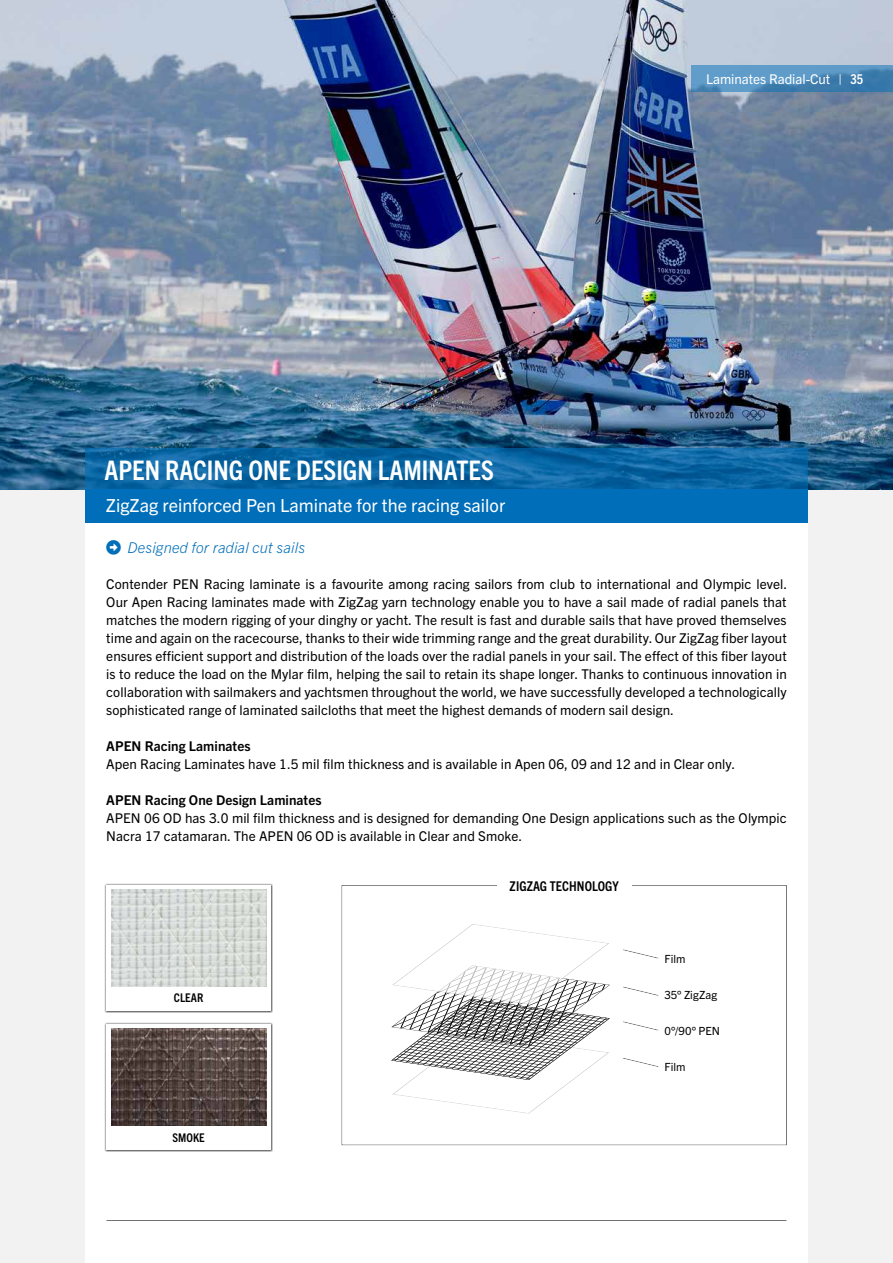
<style>
.page{position:relative;width:893px;height:1263px;background:#f2f2f2}
.page>*{position:absolute;margin:0;border:0;box-sizing:border-box;transform-origin:0 0}
.t1{font:700 condensed 27px "Trade Gothic Next LT Pro";color:#fff}
.t2{font:18px "Trade Gothic Next LT Pro";color:#fff}
.t3{font:italic 300 15px "Trade Gothic Next LT Pro";letter-spacing:.01em;color:#006eb8}
.t4{font:13.5px/18px "Trade Gothic Next LT Pro";letter-spacing:.005em;color:#000;text-align:justify}
.t5{font:700 13.5px "Trade Gothic Next LT Pro";letter-spacing:.005em;color:#000}
.t6{font:13.5px "Trade Gothic Next LT Pro";color:#fff}
.t7{font:700 condensed 13.5px "Trade Gothic Next LT Pro";letter-spacing:.005em;color:#000}
.t8{font:700 condensed 12px "Trade Gothic Next LT Pro";color:#000}
.t9{font:11.25px "Trade Gothic Next LT Pro";letter-spacing:.005em;color:#000}
.s1{font-weight:700;font-stretch:condensed}
</style>
<div class="page">
<div style="left:85px;top:134px;width:723px;height:1129px;background:#fff"></div>
<img style="left:0;top:0;width:893px;height:489px">
<div style="left:85px;top:489px;width:723px;height:34px;background:#006eb8"></div>
<svg style="left:85px;top:449px;width:723px;height:40px;background:#0b66a3"></svg>
<hr style="left:106px;top:1218px;width:681px;height:4px;background:#000;opacity:.75">
<div style="left:341px;top:885px;width:447px;height:261px;background:#000;opacity:.75"></div>
<div style="left:497px;top:878px;width:134px;height:14px;background:#fff"></div>
<div style="left:104px;top:883px;width:169px;height:130px;background:#000;opacity:.75"></div>
<div style="left:106px;top:885px;width:165px;height:126px;background:#fff"></div>
<img style="left:111px;top:889px;width:155px;height:97px">
<div style="left:104px;top:1023px;width:169px;height:129px;background:#000;opacity:.75"></div>
<div style="left:106px;top:1024px;width:165px;height:126px;background:#fff"></div>
<img style="left:111px;top:1028px;width:155px;height:97px">
<svg style="left:692px;top:66px;width:201px;height:26px;background:#4f8dbc"></svg>
<h1 class="t1" style="left:105px;top:452px;width:391px">APEN RACING ONE DESIGN LAMINATES</h1>
<h2 class="t2" style="left:106px;top:492px;width:401px">ZigZag reinforced Pen Laminate for the racing sailor</h2>
<p class="t6" style="left:706px;top:70px;width:159px">Laminates Radial-Cut | <span class="s1">35</span></p>
<p class="t3" style="left:127px;top:537px;width:179px">Designed for radial cut sails</p>
<p class="t4" style="left:106px;top:574px;width:682px">Contender PEN Racing laminate is a favourite among racing sailors from club to international and Olympic level.<br>Our Apen Racing laminates made with ZigZag yarn technology enable you to have a sail made of radial panels that matches the modern rigging of your dinghy or yacht. The result is fast and durable sails that have proved themselves time and again on the racecourse, thanks to their wide trimming range and the great durability. Our ZigZag fiber layout ensures efficient support and distribution of the loads over the radial panels in your sail. The effect of this fiber layout is to reduce the load on the Mylar film, helping the sail to retain its shape longer. Thanks to continuous innovation in collaboration with sailmakers and yachtsmen throughout the world, we have successfully developed a technologically sophisticated range of laminated sailcloths that meet the highest demands of modern sail design.</p>
<p class="t5" style="left:106px;top:737px;width:146px">APEN Racing Laminates</p>
<p class="t4" style="left:106px;top:754px;width:630px">Apen Racing Laminates have 1.5 mil film thickness and is available in Apen 06, 09 and 12 and in Clear only.</p>
<p class="t5" style="left:106px;top:791px;width:217px">APEN Racing One Design Laminates</p>
<p class="t4" style="left:106px;top:808px;width:682px">APEN 06 OD has 3.0 mil film thickness and is designed for demanding One Design applications such as the Olympic<br>Nacra 17 catamaran. The APEN 06 OD is available in Clear and Smoke.</p>
<p class="t8" style="left:174px;top:990px;width:31px">CLEAR</p>
<p class="t8" style="left:173px;top:1129px;width:34px">SMOKE</p>
<p class="t7" style="left:510px;top:876px;width:110px">ZIGZAG TECHNOLOGY</p>
<p class="t9" style="left:664px;top:951px;width:23px">Film</p>
<p class="t9" style="left:664px;top:987px;width:54px">35° ZigZag</p>
<p class="t9" style="left:664px;top:1023px;width:57px">0°/90° PEN</p>
<p class="t9" style="left:664px;top:1059px;width:23px">Film</p>
</div>
